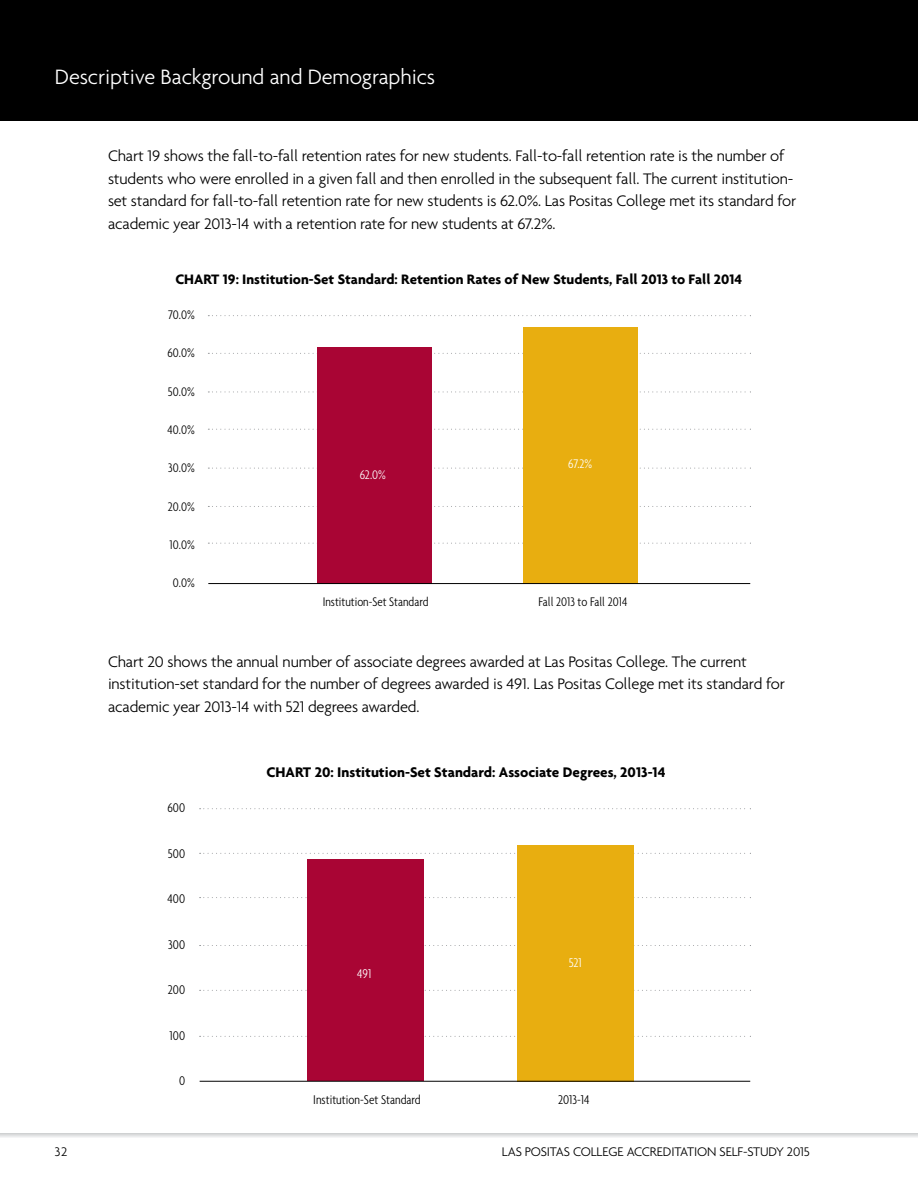
<style>
.page{position:relative;width:918px;height:1188px;background:#fff}
.page>*{position:absolute;margin:0;border:0;box-sizing:border-box;transform-origin:0 0}
.t1{font:300 22.5px "Agenda";letter-spacing:-.005em;color:#fff}
.t2{font:300 16.5px/22.5px "Agenda";letter-spacing:-.01em;color:#000}
.t3{font:700 15px "Agenda";color:#000}
.t4{font:700 14.85px "Agenda";color:#000}
.t5{font:300 condensed 13.65px "Agenda";color:#000}
.t6{font:300 condensed 13.65px "Agenda";color:#fff}
.t7{font:300 condensed 13.5px "Agenda";color:#000}
.t8{font:300 13.5px "Agenda";letter-spacing:-.01em;color:#000}
.t9{font:300 condensed 13.5px "Agenda";color:#fff}
</style>
<div class="page">
<div style="left:0;top:0;width:918px;height:122px;background:#000"></div>
<svg style="left:0;top:1133px;width:918px;height:4px;background:#dddedf"></svg>
<svg style="left:208px;top:315px;width:543px;height:1px"></svg>
<svg style="left:208px;top:506px;width:543px;height:1px"></svg>
<svg style="left:208px;top:543px;width:543px;height:1px"></svg>
<svg style="left:208px;top:468px;width:543px;height:1px"></svg>
<svg style="left:208px;top:429px;width:543px;height:1px"></svg>
<svg style="left:208px;top:392px;width:543px;height:1px"></svg>
<svg style="left:208px;top:353px;width:543px;height:1px"></svg>
<div style="left:317px;top:347px;width:114px;height:237px;background:#a90534"></div>
<div style="left:523px;top:327px;width:114px;height:257px;background:#e8ae10"></div>
<hr style="left:208px;top:583px;width:542px;height:1px;background:#000">
<svg style="left:200px;top:808px;width:551px;height:1px"></svg>
<svg style="left:200px;top:1036px;width:551px;height:1px"></svg>
<svg style="left:200px;top:990px;width:551px;height:1px"></svg>
<svg style="left:200px;top:945px;width:551px;height:1px"></svg>
<svg style="left:200px;top:897px;width:551px;height:1px"></svg>
<svg style="left:200px;top:853px;width:551px;height:1px"></svg>
<div style="left:308px;top:859px;width:116px;height:222px;background:#a90534"></div>
<div style="left:517px;top:845px;width:116px;height:236px;background:#e8ae10"></div>
<hr style="left:200px;top:1081px;width:550px;height:1px;background:#000">
<h1 class="t1" style="left:55px;top:63px;width:382px">Descriptive Background and Demographics</h1>
<p class="t2" style="left:108px;top:144px;width:690px">Chart 19 shows the fall-to-fall retention rates for new students. Fall-to-fall retention rate is the number of students who were enrolled in a given fall and then enrolled in the subsequent fall. The current institution&shy;set standard for fall-to-fall retention rate for new students is 62.0%. Las Positas College met its standard for academic year 2013-14 with a retention rate for new students at 67.2%.</p>
<p class="t4" style="left:175px;top:270px;width:568px">CHART 19: Institution-Set Standard: Retention Rates of New Students, Fall 2013 to Fall 2014</p>
<p class="t7" style="left:168px;top:307px;width:28px">70.0%</p>
<p class="t7" style="left:167px;top:345px;width:29px">60.0%</p>
<p class="t7" style="left:168px;top:384px;width:28px">50.0%</p>
<p class="t7" style="left:168px;top:422px;width:29px">40.0%</p>
<p class="t7" style="left:168px;top:460px;width:28px">30.0%</p>
<p class="t7" style="left:168px;top:499px;width:28px">20.0%</p>
<p class="t7" style="left:170px;top:537px;width:27px">10.0%</p>
<p class="t7" style="left:173px;top:575px;width:23px">0.0%</p>
<p class="t9" style="left:360px;top:467px;width:28px">62.0%</p>
<p class="t9" style="left:568px;top:456px;width:25px">67.2%</p>
<p class="t7" style="left:323px;top:594px;width:107px">Institution-Set Standard</p>
<p class="t7" style="left:538px;top:594px;width:90px">Fall 2013 to Fall 2014</p>
<p class="t2" style="left:108px;top:650px;width:678px">Chart 20 shows the annual number of associate degrees awarded at Las Positas College. The current institution-set standard for the number of degrees awarded is 491. Las Positas College met its standard for academic year 2013-14 with 521 degrees awarded.</p>
<p class="t5" style="left:167px;top:800px;width:19px">600</p>
<p class="t5" style="left:168px;top:845px;width:19px">500</p>
<p class="t5" style="left:168px;top:891px;width:19px">400</p>
<p class="t5" style="left:168px;top:937px;width:18px">300</p>
<p class="t5" style="left:168px;top:982px;width:19px">200</p>
<p class="t5" style="left:170px;top:1028px;width:17px">100</p>
<p class="t5" style="left:179px;top:1073px;width:8px">0</p>
<p class="t3" style="left:267px;top:763px;width:401px">CHART 20: Institution-Set Standard: Associate Degrees, 2013-14</p>
<p class="t6" style="left:357px;top:966px;width:16px">491</p>
<p class="t6" style="left:569px;top:955px;width:15px">521</p>
<p class="t5" style="left:313px;top:1092px;width:109px">Institution-Set Standard</p>
<p class="t5" style="left:558px;top:1092px;width:33px">2013-14</p>
<p class="t8" style="left:55px;top:1144px;width:14px">32</p>
<p class="t8" style="left:502px;top:1144px;width:310px">LAS POSITAS COLLEGE ACCREDITATION SELF-STUDY 2015</p>
</div>
